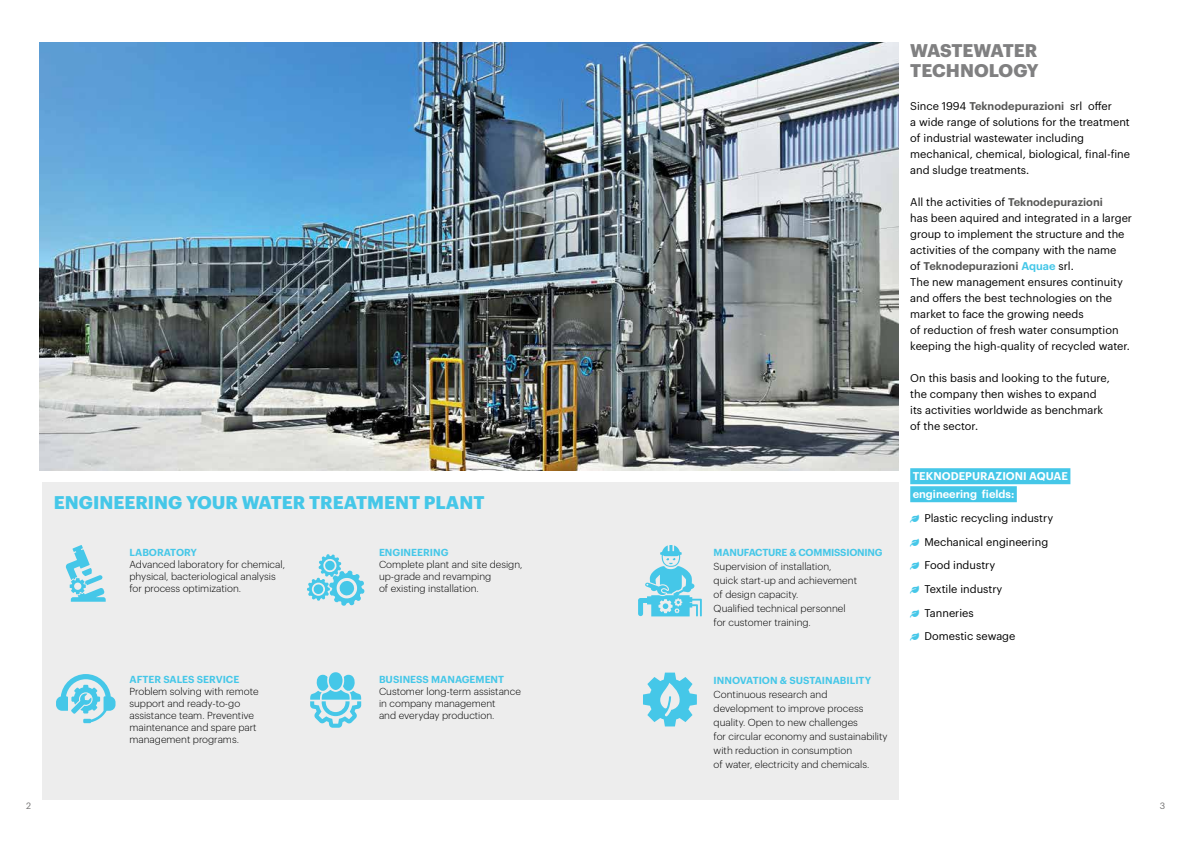
<style>
.page{position:relative;width:1191px;height:842px;background:#fff}
.page>*{position:absolute;margin:0;border:0;box-sizing:border-box;transform-origin:0 0}
.t1{font:700 18px "Graphik";color:#45c7e8}
.t2{font:700 18px/20px "Graphik";color:#808081}
.t3{font:11px/16px "Graphik";color:#000}
.t4{font:600 11px/18px "Graphik";color:#fff}
.t5{font:300 10px/12px "Graphik";color:#000}
.t6{font:600 10px "Graphik";color:#45c7e8}
.t7{font:600 10px "Graphik";letter-spacing:-.02em;color:#45c7e8}
.t8{font:9px "Graphik";color:#706f6f}
.s1{font-weight:600;color:#575756}
.s2{font-weight:600;color:#45c7e8}
</style>
<div class="page">
<div style="left:910px;top:468px;width:160px;height:16px;background:#45c7e8"></div>
<div style="left:910px;top:486px;width:106px;height:16px;background:#45c7e8"></div>
<div style="left:43px;top:481px;width:856px;height:318px;background:#ededed"></div>
<svg style="left:643px;top:673px;width:54px;height:53px"></svg>
<svg style="left:310px;top:672px;width:51px;height:56px"></svg>
<svg style="left:56px;top:674px;width:59px;height:49px"></svg>
<svg style="left:307px;top:554px;width:57px;height:52px"></svg>
<svg style="left:638px;top:545px;width:64px;height:71px"></svg>
<svg style="left:65px;top:545px;width:41px;height:57px"></svg>
<img style="left:40px;top:43px;width:859px;height:427px">
<h1 class="t2" style="left:910px;top:39px;width:130px">WASTEWATER<br>TECHNOLOGY</h1>
<p class="t3" style="left:910px;top:97px;width:221px">Since 1994 <span class="s1">Teknodepurazioni</span> srl offer<br>a wide range of solutions for the treatment of industrial wastewater including mechanical, chemical, biological, final-fine and sludge treatments.</p>
<p class="t3" style="left:910px;top:193px;width:223px">All the activities of <span class="s1">Teknodepurazioni<br></span>has been aquired and integrated in a larger group to implement the structure and the activities of the company with the name<br>of <span class="s1">Teknodepurazioni</span> <span class="s2">Aquae</span> srl.<br>The new management ensures continuity and offers the best technologies on the market to face the growing needs<br>of reduction of fresh water consumption keeping the high-quality of recycled water.</p>
<p class="t3" style="left:910px;top:369px;width:201px">On this basis and looking to the future, the company then wishes to expand its activities worldwide as benchmark of the sector.</p>
<h1 class="t1" style="left:54px;top:488px;width:432px">ENGINEERING YOUR WATER TREATMENT PLANT</h1>
<p class="t6" style="left:129px;top:545px;width:69px">LABORATORY</p>
<p class="t5" style="left:129px;top:558px;width:157px">Advanced laboratory for chemical, physical, bacteriological analysis for process optimization.</p>
<p class="t6" style="left:379px;top:545px;width:71px">ENGINEERING</p>
<p class="t5" style="left:379px;top:558px;width:145px">Complete plant and site design, up-grade and revamping<br>of existing installation.</p>
<p class="t7" style="left:713px;top:545px;width:170px">MANUFACTURE &amp; COMMISSIONING</p>
<p class="t5" style="left:713px;top:559px;width:145px;line-height:14px">Supervision of installation, quick start-up and achievement of design capacity.<br>Qualified technical personnel for customer training.</p>
<p class="t4" style="left:912px;top:466px;width:157px">TEKNODEPURAZIONI AQUAE engineering fields:</p>
<p class="t3" style="left:924px;top:505px;width:130px;line-height:23.7px">Plastic recycling industry<br>Mechanical engineering<br>Food industry<br>Textile industry<br>Tanneries<br>Domestic sewage</p>
<p class="t6" style="left:129px;top:672px;width:111px">AFTER SALES SERVICE</p>
<p class="t5" style="left:129px;top:685px;width:131px">Problem solving with remote support and ready-to-go assistance team. Preventive maintenance and spare part management programs.</p>
<p class="t6" style="left:379px;top:672px;width:127px">BUSINESS MANAGEMENT</p>
<p class="t5" style="left:379px;top:685px;width:143px">Customer long-term assistance in company management<br>and everyday production.</p>
<p class="t6" style="left:713px;top:672px;width:159px">INNOVATION &amp; SUSTAINABILITY</p>
<p class="t5" style="left:713px;top:686px;width:175px;line-height:14px">Continuous research and development to improve process quality. Open to new challenges<br>for circular economy and sustainability with reduction in consumption<br>of water, electricity and chemicals.</p>
<p class="t8" style="left:26px;top:799px;width:6px">2</p>
<p class="t8" style="left:1159px;top:799px;width:7px">3</p>
</div>
